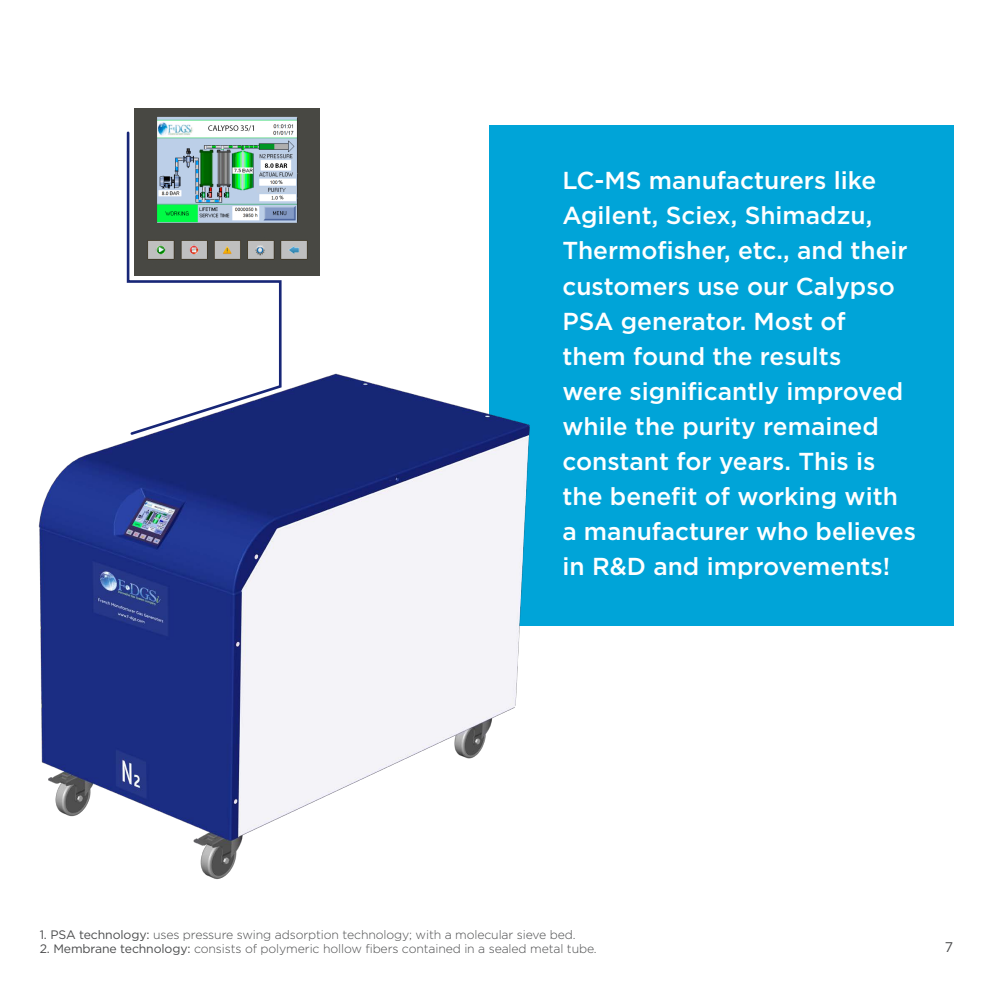
<style>
.page{position:relative;width:993px;height:993px;background:#fff}
.page>*{position:absolute;margin:0;border:0;box-sizing:border-box;transform-origin:0 0}
.t1{font:500 24.5px/35px "Gotham";color:#fff}
.t2{font:14px "Gotham";color:#4b4c4d}
.t3{font:300 12.25px "Gotham";letter-spacing:-.01em;color:#4b4c4d}
.s1{font-weight:400}
</style>
<div class="page">
<div style="left:489px;top:125px;width:463px;height:500px;background:#00a4d8"></div>
<img style="left:134px;top:108px;width:186px;height:167px">
<svg style="left:126px;top:130px;width:157px;height:190px"></svg>
<img style="left:38px;top:320px;width:556px;height:560px">
<p class="t1" style="left:562px;top:163px;width:355px">LC-MS manufacturers like<br>Agilent, Sciex, Shimadzu,<br>Thermofisher, etc., and their customers use our Calypso<br>PSA generator. Most of<br>them found the results<br>were significantly improved while the purity remained constant for years. This is the benefit of working with a manufacturer who believes in R&amp;D and improvements!</p>
<p class="t3" style="left:40px;top:927px;width:537px"><span class="s1">1. PSA technology:</span> uses pressure swing adsorption technology; with a molecular sieve bed.</p>
<p class="t3" style="left:40px;top:941px;width:558px"><span class="s1">2. Membrane technology:</span> consists of polymeric hollow fibers contained in a sealed metal tube.</p>
<p class="t2" style="left:944px;top:937px;width:10px">7</p>
</div>
